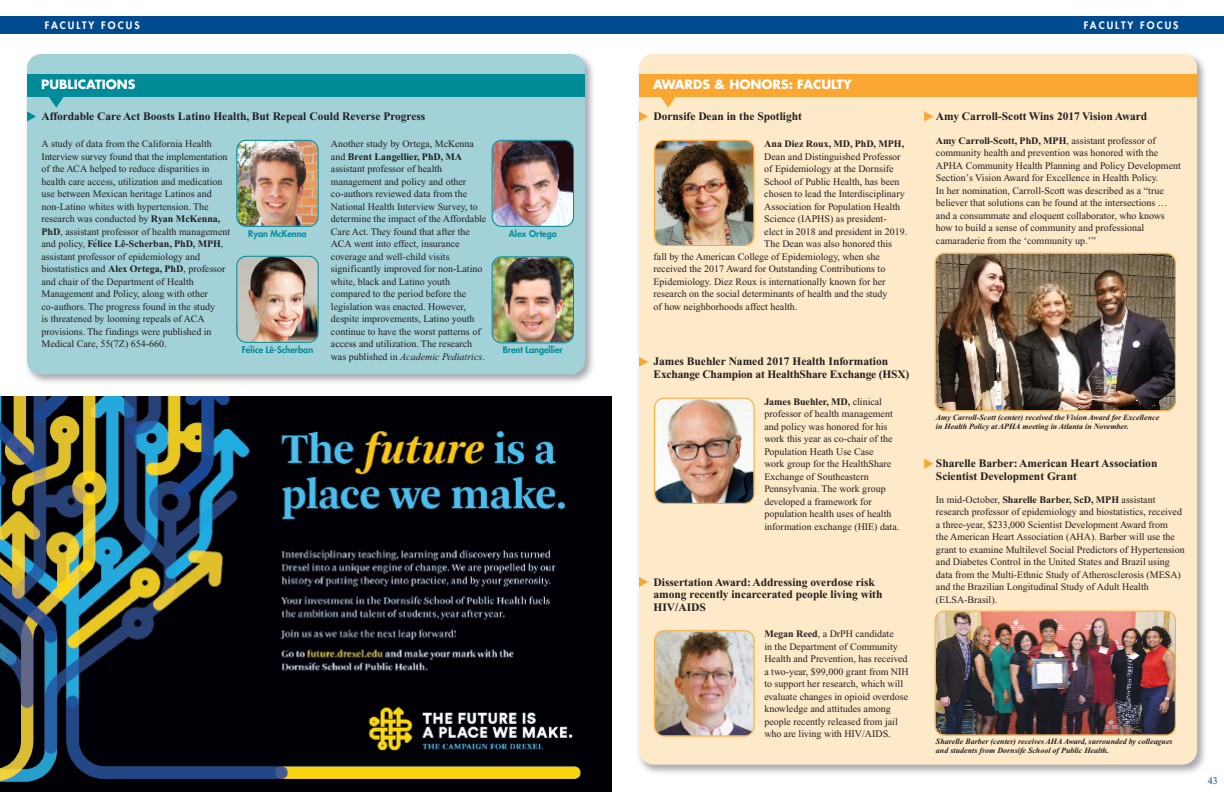
<style>
.page{position:relative;width:1224px;height:792px;background:#fff}
.page>*{position:absolute;margin:0;border:0;box-sizing:border-box;transform-origin:0 0}
.t1{font:700 12.5px "Futura";color:#fff}
.t2{font:700 11.5px/12.5px "Times New Roman";color:#231f20}
.t3{font:10px/12.5px "Times New Roman";color:#231f20}
.t4{font:800 10px "Futura";letter-spacing:.2em;color:#fff}
.t5{font:700 10px "Times New Roman";color:#231f20}
.t6{font:10px "Times New Roman";color:#004b8f}
.t7{font:800 9px "Futura";color:#008b98}
.t8{font:italic 700 8px/9px "Times New Roman";color:#231f20}
.s1{font-weight:700}
.s2{font-style:italic}
.s3{font-family:"Lucida Grande"}
.s4{font-family:"Lucida Grande";font-weight:400}
</style>
<div class="page">
<img style="left:0;top:396px;width:612px;height:396px">
<img style="left:638px;top:54px;width:567px;height:719px">
<div style="left:639px;top:54px;width:558px;height:711px;background:#fee9c9;border-radius:14px"></div>
<div style="left:0;top:16px;width:612px;height:18px;background:#004b8f"></div>
<div style="left:612px;top:16px;width:612px;height:18px;background:#004b8f"></div>
<div style="left:639px;top:74px;width:558px;height:22px;background:#faa633"></div>
<svg style="left:659px;top:96px;width:19px;height:12px"></svg>
<svg style="left:639px;top:111px;width:9px;height:10px"></svg>
<svg style="left:639px;top:357px;width:9px;height:10px"></svg>
<img style="left:935px;top:253px;width:241px;height:158px">
<img style="left:935px;top:611px;width:241px;height:125px">
<img style="left:654px;top:398px;width:101px;height:106px">
<svg style="left:639px;top:577px;width:9px;height:10px"></svg>
<svg style="left:924px;top:111px;width:9px;height:10px"></svg>
<svg style="left:924px;top:459px;width:9px;height:10px"></svg>
<img style="left:654px;top:140px;width:101px;height:106px">
<img style="left:26px;top:54px;width:567px;height:329px">
<div style="left:27px;top:54px;width:558px;height:320px;background:#a3d1d8;border-radius:14px"></div>
<div style="left:27px;top:74px;width:558px;height:22px;background:#008b98"></div>
<svg style="left:47px;top:96px;width:19px;height:12px"></svg>
<svg style="left:27px;top:111px;width:9px;height:10px"></svg>
<img style="left:654px;top:630px;width:101px;height:107px">
<img style="left:236px;top:140px;width:83px;height:87px">
<img style="left:236px;top:256px;width:83px;height:87px">
<img style="left:492px;top:140px;width:82px;height:87px">
<img style="left:492px;top:256px;width:82px;height:87px">
<p class="t4" style="left:45px;top:20px;width:96px">FACULTY FOCUS</p>
<p class="t4" style="left:1084px;top:20px;width:96px">FACULTY FOCUS</p>
<p class="t1" style="left:41px;top:79px;width:96px">PUBLICATIONS</p>
<p class="t2" style="left:42px;top:111px;width:385px">Affordable Care Act Boosts Latino Health, But Repeal Could Reverse Progress</p>
<p class="t3" style="left:331px;top:139px;width:157px">Another study by Ortega, McKenna and <span class="s1">Brent Langellier, PhD, MA </span>assistant professor of health management and policy and other co-authors reviewed data from the National Health Interview Survey, to determine the impact of the Affordable Care Act. They found that after the ACA went into effect, insurance coverage and well-child visits significantly improved for non-Latino white, black and Latino youth compared to the period before the legislation was enacted. However, despite improvements, Latino youth continue to have the worst patterns of access and utilization. The research was published in <span class="s2">Academic Pediatrics</span>.</p>
<p class="t3" style="left:42px;top:139px;width:190px">A study of data from the California Health Interview survey found that the implementation of the ACA helped to reduce disparities in health care access, utilization and medication use between Mexican heritage Latinos and non-Latino whites with hypertension. The research was conducted by <span class="s1">Ryan McKenna, PhD</span>, assistant professor of health management and policy, <span class="s1">Fe</span><span class="s3">´</span><span class="s1">lice Lê-Scherban, PhD, MPH</span>, assistant professor of epidemiology and biostatistics and <span class="s1">Alex Ortega, PhD</span>, professor and chair of the Department of Health Management and Policy, along with other co-authors. The progress found in the study<br>is threatened by looming repeals of ACA provisions. The findings were published in Medical Care, 55(7Z) 654-660.</p>
<p class="t7" style="left:248px;top:229px;width:60px">Ryan McKenna</p>
<p class="t7" style="left:242px;top:345px;width:73px">Fe<span class="s4">´</span>lice Lê-Scherban</p>
<p class="t7" style="left:509px;top:229px;width:50px">Alex Ortega</p>
<p class="t7" style="left:503px;top:345px;width:62px">Brent Langellier</p>
<p class="t1" style="left:653px;top:79px;width:201px">AWARDS &amp; HONORS: FACULTY</p>
<p class="t2" style="left:654px;top:111px;width:150px">Dornsife Dean in the Spotlight</p>
<p class="t5" style="left:764px;top:141px;width:141px">Ana Diez Roux, MD, PhD, MPH,</p>
<p class="t3" style="left:764px;top:151px;width:138px">Dean and Distinguished Professor</p>
<p class="t3" style="left:764px;top:164px;width:131px">of Epidemiology at the Dornsife</p>
<p class="t3" style="left:764px;top:176px;width:137px">School of Public Health, has been</p>
<p class="t3" style="left:764px;top:189px;width:142px">chosen to lead the Interdisciplinary</p>
<p class="t3" style="left:764px;top:201px;width:137px">Association for Population Health</p>
<p class="t3" style="left:764px;top:214px;width:124px">Science (IAPHS) as president-</p>
<p class="t3" style="left:764px;top:226px;width:144px">elect in 2018 and president in 2019.</p>
<p class="t3" style="left:764px;top:239px;width:129px">The Dean was also honored this</p>
<p class="t3" style="left:654px;top:251px;width:228px">fall by the American College of Epidemiology, when she</p>
<p class="t3" style="left:654px;top:264px;width:233px">received the 2017 Award for Outstanding Contributions to</p>
<p class="t3" style="left:654px;top:276px;width:234px">Epidemiology. Diez Roux is internationally known for her</p>
<p class="t3" style="left:654px;top:289px;width:236px">research on the social determinants of health and the study</p>
<p class="t3" style="left:654px;top:301px;width:145px">of how neighborhoods affect health.</p>
<p class="t2" style="left:654px;top:357px;width:257px">James Buehler Named 2017 Health Information<br>Exchange Champion at HealthShare Exchange (HSX)</p>
<p class="t3" style="left:764px;top:396px;width:136px"><span class="s1">James Buehler, MD,</span> clinical professor of health management and policy was honored for his work this year as co-chair of the<br>Population Heath Use Case<br>work group for the HealthShare<br>Exchange of Southeastern<br>Pennsylvania. The work group developed a framework for population health uses of health information exchange (HIE) data.</p>
<p class="t2" style="left:654px;top:577px;width:230px">Dissertation Award:Addressing overdose risk among recently incarcerated people living with<br>HIV/AIDS</p>
<p class="t3" style="left:764px;top:629px;width:146px"><span class="s1">Megan Reed</span>, a DrPH candidate<br>in the Department of Community Health and Prevention, has received a two-year, $99,000 grant from NIH to support her research, which will evaluate changes in opioid overdose knowledge and attitudes among people recently released from jail who are living with HIV/AIDS.</p>
<p class="t2" style="left:936px;top:111px;width:213px">Amy Carroll-Scott Wins 2017 Vision Award</p>
<p class="t3" style="left:936px;top:135px;width:246px"><span class="s1">Amy Carroll-Scott, PhD, MPH</span>, assistant professor of community health and prevention was honored with the APHA Community Health Planning and Policy Development Section’s Vision Award for Excellence in Health Policy.<br>In her nomination, Carroll-Scott was described as a “true believer that solutions can be found at the intersections … and a consummate and eloquent collaborator, who knows how to build a sense of community and professional camaraderie from the ‘community up.’”</p>
<p class="t8" style="left:936px;top:414px;width:225px">Amy Carroll-Scott (center) received the Vision Award for Excellence in Health Policy at APHA meeting in Atlanta in November.</p>
<p class="t2" style="left:936px;top:458px;width:223px">Sharelle Barber:American Heart Association<br>Scientist Development Grant</p>
<p class="t3" style="left:936px;top:494px;width:250px">In mid-October, <span class="s1">Sharelle Barber, ScD, MPH</span> assistant research professor of epidemiology and biostatistics, received a three-year, $233,000 Scientist Development Award from<br>the American Heart Association (AHA). Barber will use the grant to examine Multilevel Social Predictors of Hypertension and Diabetes Control in the United States and Brazil using data from the Multi-Ethnic Study of Atherosclerosis (MESA) and the Brazilian Longitudinal Study of Adult Health (ELSA-Brasil).</p>
<p class="t8" style="left:936px;top:737px;width:238px">Sharelle Barber (center) receives AHA Award, surrounded by colleagues and students from Dornsife School of Public Health.</p>
<p class="t6" style="left:1208px;top:777px;width:11px">43</p>
</div>
